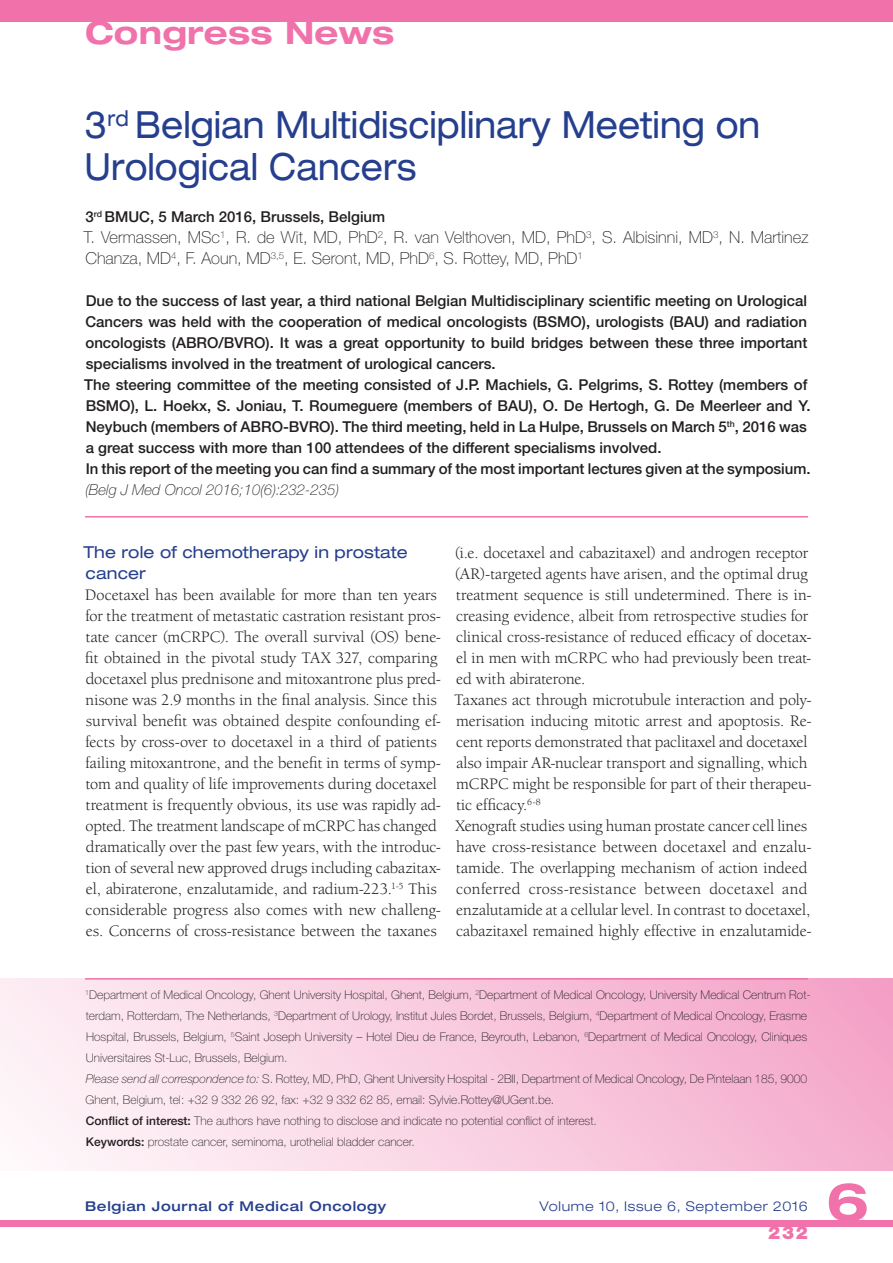
<style>
.page{position:relative;width:893px;height:1263px;background:#fff}
.page>*{position:absolute;margin:0;border:0;box-sizing:border-box;transform-origin:0 0}
.t1{font:700 expanded 52.5px "Helvetica Neue LT Std";color:#f171ab}
.t2{font:expanded 37.5px/42px "Helvetica Neue LT Std";color:#253f8e;scale:.89 1}
.t3{font:700 expanded 31.5px "Helvetica Neue LT Std";letter-spacing:.01em;color:#f171ab}
.t4{font:900 18px "Helvetica Neue LT Std";color:#f171ab}
.t5{font:16.5px/21px "Berkeley Oldstyle IT Cby BT";letter-spacing:.005em;color:#231f20}
.t6{font:100 16.5px/21px "Helvetica Neue LT Std";color:#231f20}
.t7{font:expanded 16.5px/21px "Helvetica Neue LT Std";letter-spacing:.005em;color:#253f8e}
.t8{font:500 15px/21px "Helvetica Neue LT Std";color:#231f20}
.t9{font:italic 100 15px "Helvetica Neue LT Std";color:#231f20}
.t10{font:500 expanded 13.5px "Helvetica Neue LT Std";letter-spacing:.05em;color:#253f8e}
.t11{font:300 expanded 13.5px "Helvetica Neue LT Std";letter-spacing:.05em;color:#253f8e}
.t12{font:100 12px/21px "Helvetica Neue LT Std";color:#231f20}
.s1{font-style:italic}
.s2{font-weight:500}
</style>
<div class="page">
<div style="left:0;top:1220px;width:893px;height:7px;background:#f171ab"></div>
<div style="left:0;top:0;width:893px;height:21px;background:#f171ab"></div>
<div style="left:0;top:978px;width:893px;height:192px;background:linear-gradient(to right,#fef5f8,#f4a7ca)"></div>
<hr style="left:85px;top:516px;width:723px;height:2px;background:#f171ab">
<hr style="left:85px;top:978px;width:723px;height:2px;background:#f171ab">
<h3 class="t3" style="left:85px;top:13px;width:311px">Congress News</h3>
<h2 class="t2" style="left:85px;top:103px;width:761px">3<sup>rd</sup> Belgian Multidisciplinary Meeting on<br>Urological Cancers</h2>
<p class="t8" style="left:86px;top:206px;width:301px">3<sup>rd</sup> BMUC, 5 March 2016, Brussels, Belgium</p>
<p class="t6" style="left:84px;top:227px;width:726px">T. Vermassen, MSc<sup>1</sup>, R. de Wit, MD, PhD<sup>2</sup>, R. van Velthoven, MD, PhD<sup>3</sup>, S. Albisinni, MD<sup>3</sup>, N. Martinez<br>Chanza, MD<sup>4</sup>, F. Aoun, MD<sup>3,5</sup>, E. Seront, MD, PhD<sup>6</sup>, S. Rottey, MD, PhD<sup>1</sup></p>
<p class="t8" style="left:84px;top:290px;width:728px">Due to the success of last year, a third national Belgian Multidisciplinary scientific meeting on Urological Cancers was held with the cooperation of medical oncologists (BSMO), urologists (BAU) and radiation oncologists (ABRO/BVRO). It was a great opportunity to build bridges between these three important specialisms involved in the treatment of urological cancers.<br>The steering committee of the meeting consisted of J.P. Machiels, G. Pelgrims, S. Rottey (members of BSMO), L. Hoekx, S. Joniau, T. Roumeguere (members of BAU), O. De Hertogh, G. De Meerleer and Y.<br>Neybuch (members of ABRO-BVRO). The third meeting, held in La Hulpe, Brussels on March 5<sup>th</sup>, 2016 was a great success with more than 100 attendees of the different specialisms involved.<br>In this report of the meeting you can find a summary of the most important lectures given at the symposium.</p>
<p class="t9" style="left:85px;top:481px;width:255px">(Belg J Med Oncol 2016;10(6):232-235)</p>
<p class="t7" style="left:83px;top:541px;width:326px">The role of chemotherapy in prostate cancer</p>
<p class="t5" style="left:85px;top:584px;width:357px">Docetaxel has been available for more than ten years for the treatment of metastatic castration resistant pros&shy;tate cancer (mCRPC). The overall survival (OS) bene&shy;fit obtained in the pivotal study TAX 327, comparing docetaxel plus prednisone and mitoxantrone plus pred&shy;nisone was 2.9 months in the final analysis. Since this survival benefit was obtained despite confounding ef&shy;fects by cross-over to docetaxel in a third of patients failing mitoxantrone, and the benefit in terms of symp&shy;tom and quality of life improvements during docetaxel treatment is frequently obvious, its use was rapidly ad&shy;opted. The treatment landscape of mCRPC has changed dramatically over the past few years, with the introduc&shy;tion of several new approved drugs including cabazitax&shy;el, abiraterone, enzalutamide, and radium-223.<sup>1-5</sup> This considerable progress also comes with new challeng&shy;es. Concerns of cross-resistance between the taxanes</p>
<p class="t5" style="left:455px;top:542px;width:358px">(i.e. docetaxel and cabazitaxel) and androgen receptor (AR)-targeted agents have arisen, and the optimal drug treatment sequence is still undetermined. There is in&shy;creasing evidence, albeit from retrospective studies for clinical cross-resistance of reduced efficacy of docetax&shy;el in men with mCRPC who had previously been treat&shy;ed with abiraterone.<br>Taxanes act through microtubule interaction and poly&shy;merisation inducing mitotic arrest and apoptosis. Re&shy;cent reports demonstrated that paclitaxel and docetaxel also impair AR-nuclear transport and signalling, which mCRPC might be responsible for part of their therapeu&shy;tic efficacy.<sup>6-8<br></sup>Xenograft studies using human prostate cancer cell lines have cross-resistance between docetaxel and enzalu&shy;tamide. The overlapping mechanism of action indeed conferred cross-resistance between docetaxel and enzalutamide at a cellular level. In contrast to docetaxel, cabazitaxel remained highly effective in enzalutamide-</p>
<p class="t12" style="left:85px;top:984px;width:727px"><sup>1</sup>Department of Medical Oncology, Ghent University Hospital, Ghent, Belgium, <sup>2</sup>Department of Medical Oncology, University Medical Centrum Rot&shy;terdam, Rotterdam, The Netherlands, <sup>3</sup>Department of Urology, Institut Jules Bordet, Brussels, Belgium, <sup>4</sup>Department of Medical Oncology, Erasme Hospital, Brussels, Belgium, <sup>5</sup>Saint Joseph University – Hotel Dieu de France, Beyrouth, Lebanon, <sup>6</sup>Department of Medical Oncology, Cliniques Universitaires St-Luc, Brussels, Belgium.<br><span class="s1">Please send all correspondence to:</span> S. Rottey, MD, PhD, Ghent University Hospital - 2BII, Department of Medical Oncology, De Pintelaan 185, 9000<br>Ghent, Belgium, tel: +32 9 332 26 92, fax: +32 9 332 62 85, email: Sylvie.Rottey@UGent.be.<br><span class="s2">Conflict of interest:</span> The authors have nothing to disclose and indicate no potential conflict of interest.<br><span class="s2">Keywords:</span> prostate cancer, seminoma, urothelial bladder cancer.</p>
<p class="t10" style="left:85px;top:1198px;width:303px">Belgian Journal of Medical Oncology</p>
<p class="t11" style="left:539px;top:1198px;width:270px">Volume 10, Issue 6, September 2016</p>
<p class="t4" style="left:768px;top:1222px;width:41px">232</p>
<h1 class="t1" style="left:826px;top:1169px;width:44px">6</h1>
</div>
